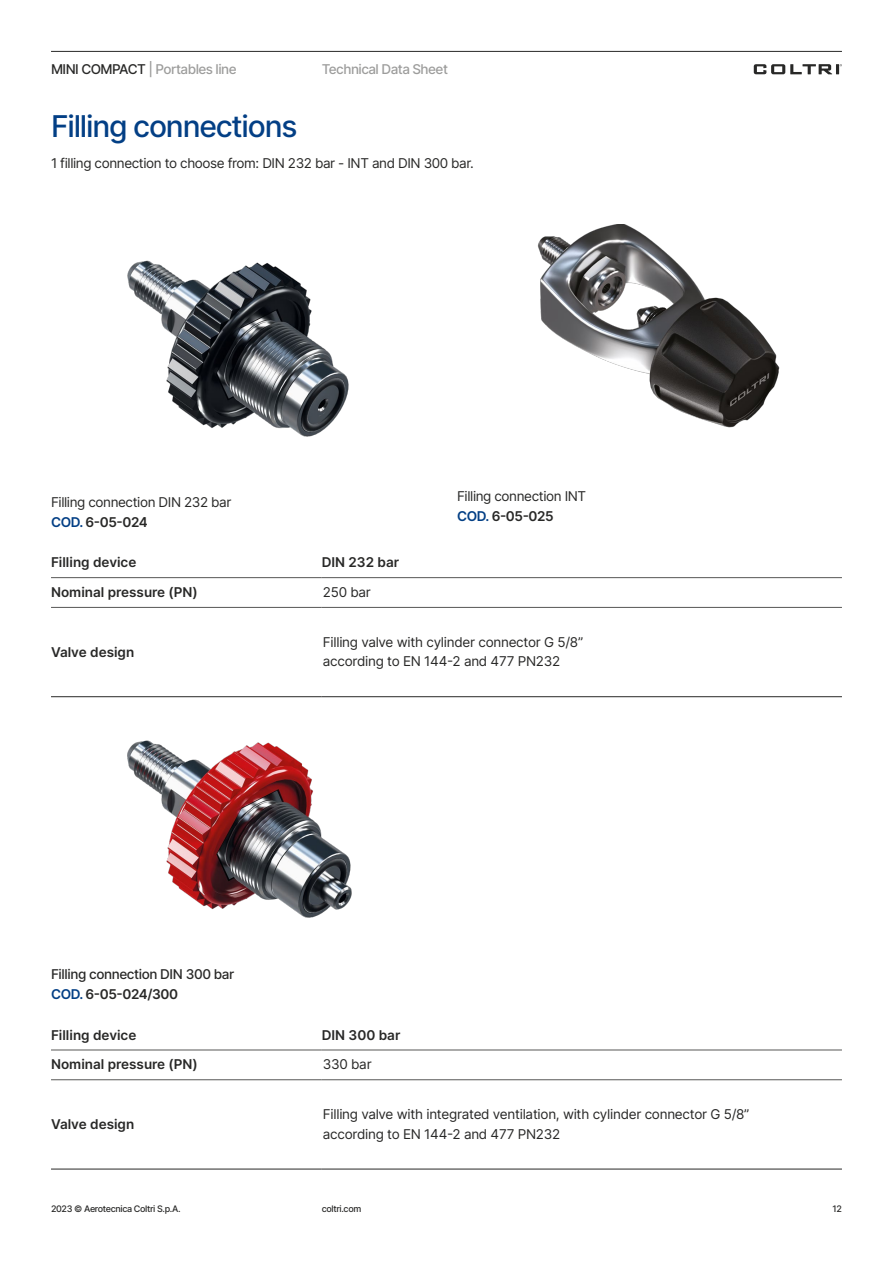
<style>
.page{position:relative;width:893px;height:1263px;background:#fff}
.page>*{position:absolute;margin:0;border:0;box-sizing:border-box;transform-origin:0 0}
.t1{font:500 30px "Inter";letter-spacing:-.04em;color:#033f85}
.t2{font:13.5px/19.5px "Inter";letter-spacing:-.02em;color:#282827}
.t3{font:600 13.5px "Inter";color:#282827}
.t4{font:500 13.5px "Inter";letter-spacing:-.04em;color:#9d9d9c}
.t5{font:500 13.5px/19.5px "Inter";letter-spacing:-.03em;color:#282827}
.t6{font:500 9px "Inter";letter-spacing:-.04em;color:#282827}
.s1{color:#282827}
.s2{font-weight:600;color:#033f85}
.s3{font-weight:600}
</style>
<div class="page">
<img style="left:127px;top:260px;width:222px;height:177px">
<img style="left:537px;top:225px;width:243px;height:203px">
<img style="left:60px;top:697px;width:384px;height:221px">
<hr style="left:51px;top:577px;width:271px;height:1px;background:#575756">
<hr style="left:322px;top:577px;width:520px;height:1px;background:#575756">
<hr style="left:51px;top:607px;width:271px;height:1px;background:#575756">
<hr style="left:322px;top:607px;width:520px;height:1px;background:#575756">
<hr style="left:51px;top:696px;width:271px;height:1px;background:#282827">
<hr style="left:322px;top:696px;width:520px;height:1px;background:#282827">
<hr style="left:51px;top:1049px;width:271px;height:1px;background:#575756">
<hr style="left:322px;top:1049px;width:520px;height:1px;background:#575756">
<hr style="left:51px;top:1079px;width:271px;height:1px;background:#575756">
<hr style="left:322px;top:1079px;width:520px;height:1px;background:#575756">
<hr style="left:51px;top:1169px;width:271px;height:1px;background:#282827">
<hr style="left:322px;top:1169px;width:520px;height:1px;background:#282827">
<hr style="left:51px;top:51px;width:791px;height:1px;background:#282827">
<svg style="left:754px;top:64px;width:88px;height:10px"></svg>
<p class="t4" style="left:51px;top:60px;width:187px"><span class="s1">MINI COMPACT</span> | Portables line</p>
<p class="t4" style="left:322px;top:60px;width:128px">Technical Data Sheet</p>
<h1 class="t1" style="left:51px;top:104px;width:248px">Filling connections</h1>
<p class="t2" style="left:51px;top:153px;width:424px">1 filling connection to choose from: DIN 232 bar - INT and DIN 300 bar.</p>
<p class="t2" style="left:51px;top:492px;width:182px">Filling connection DIN 232 bar<br><span class="s2">COD.</span> <span class="s3">6-05-024</span></p>
<p class="t2" style="left:457px;top:486px;width:131px">Filling connection INT<br><span class="s2">COD.</span> <span class="s3">6-05-025</span></p>
<p class="t3" style="left:51px;top:552px;width:87px">Filling device</p>
<p class="t3" style="left:322px;top:552px;width:79px">DIN 232 bar</p>
<p class="t3" style="left:51px;top:582px;width:148px">Nominal pressure (PN)</p>
<p class="t2" style="left:323px;top:582px;width:50px">250 bar</p>
<p class="t3" style="left:51px;top:642px;width:85px">Valve design</p>
<p class="t2" style="left:323px;top:632px;width:262px">Filling valve with cylinder connector G 5/8” according to EN 144-2 and 477 PN232</p>
<p class="t5" style="left:51px;top:964px;width:185px">Filling connection DIN 300 bar<br><span class="s2">COD.</span> <span class="s3">6-05-024/300</span></p>
<p class="t3" style="left:51px;top:1025px;width:87px">Filling device</p>
<p class="t3" style="left:322px;top:1025px;width:80px">DIN 300 bar</p>
<p class="t3" style="left:51px;top:1055px;width:148px">Nominal pressure (PN)</p>
<p class="t2" style="left:323px;top:1054px;width:50px">330 bar</p>
<p class="t3" style="left:51px;top:1114px;width:85px">Valve design</p>
<p class="t2" style="left:323px;top:1104px;width:428px">Filling valve with integrated ventilation, with cylinder connector G 5/8” according to EN 144-2 and 477 PN232</p>
<p class="t6" style="left:51px;top:1202px;width:131px">2023 © Aerotecnica Coltri S.p.A.</p>
<p class="t6" style="left:322px;top:1202px;width:41px">coltri.com</p>
<p class="t6" style="left:832px;top:1202px;width:11px">12</p>
</div>
